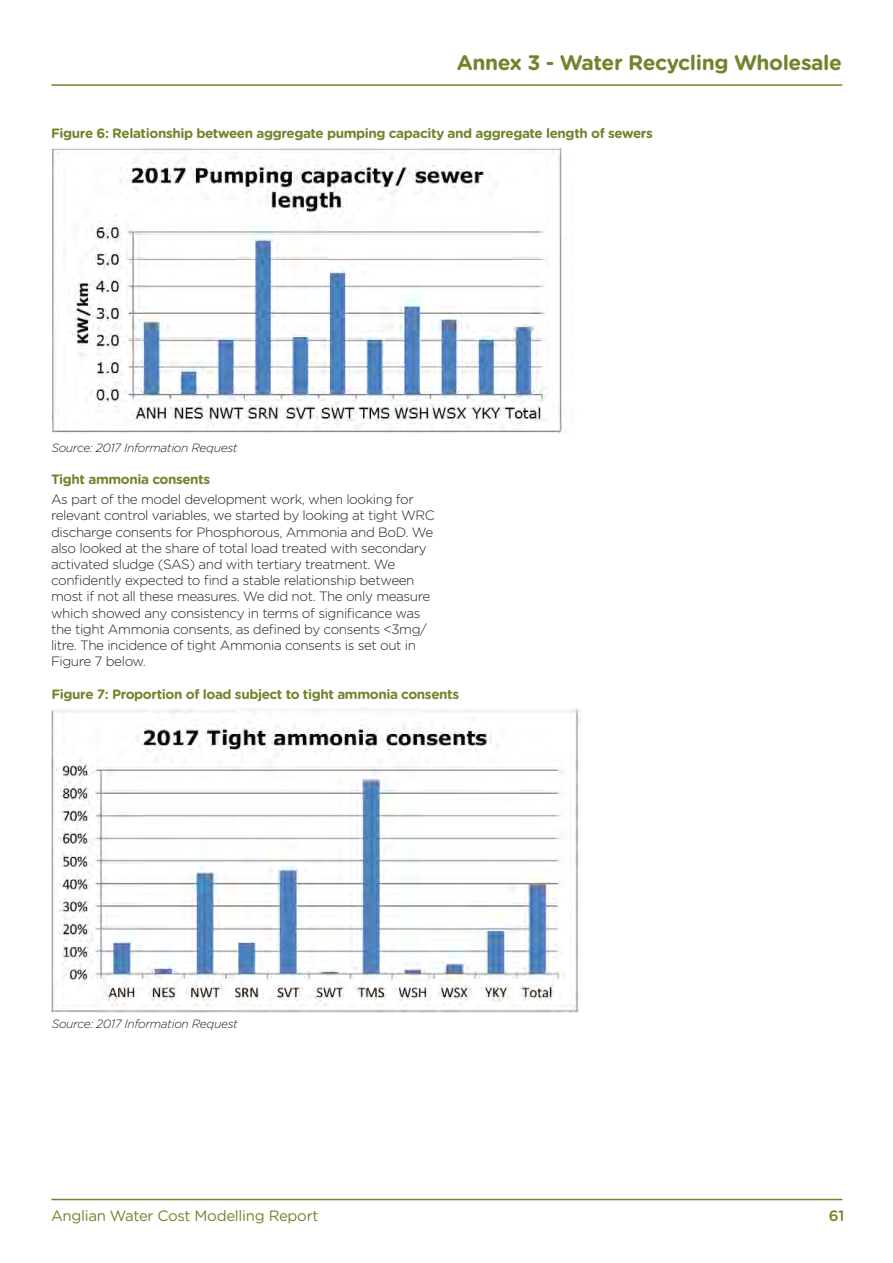
<style>
.page{position:relative;width:893px;height:1263px;background:#fff}
.page>*{position:absolute;margin:0;border:0;box-sizing:border-box;transform-origin:0 0}
.t1{font:700 21px "Gotham Rounded";letter-spacing:-.02em;color:#6f852c}
.t2{font:15px "Gotham Rounded";letter-spacing:-.02em;color:#6f852c}
.t3{font:500 15px "Gotham Rounded";color:#6f852c}
.t4{font:300 13.5px/16.2px "Gotham Rounded";letter-spacing:-.03em;color:#231f20}
.t5{font:700 13.5px "Gotham Rounded";letter-spacing:-.03em;color:#6f852c}
.Orange_header{font:italic 300 12px "Gotham Rounded";letter-spacing:-.03em;color:#231f20}
</style>
<div class="page">
<hr style="left:51px;top:84px;width:791px;height:2px;background:#6f852c">
<hr style="left:51px;top:1199px;width:791px;height:1px;background:#6f852c">
<img style="left:52px;top:148px;width:514px;height:285px">
<img style="left:51px;top:708px;width:529px;height:304px">
<h1 class="t1" style="left:457px;top:47px;width:387px">Annex 3 - Water Recycling Wholesale</h1>
<p class="t5" style="left:51px;top:123px;width:603px">Figure 6: Relationship between aggregate pumping capacity and aggregate length of sewers</p>
<p class="Orange_header" style="left:51px;top:440px;width:188px">Source: 2017 Information Request</p>
<p class="t5" style="left:51px;top:469px;width:161px">Tight ammonia consents</p>
<p class="t4" style="left:51px;top:491px;width:385px">As part of the model development work, when looking for relevant control variables, we started by looking at tight WRC discharge consents for Phosphorous, Ammonia and BoD. We also looked at the share of total load treated with secondary activated sludge (SAS) and with tertiary treatment. We confidently expected to find a stable relationship between most if not all these measures. We did not. The only measure which showed any consistency in terms of significance was the tight Ammonia consents, as defined by consents &lt;3mg/ litre. The incidence of tight Ammonia consents is set out in Figure 7 below.</p>
<p class="t5" style="left:51px;top:685px;width:409px">Figure 7: Proportion of load subject to tight ammonia consents</p>
<p class="Orange_header" style="left:52px;top:1016px;width:188px">Source: 2017 Information Request</p>
<p class="t2" style="left:51px;top:1205px;width:269px">Anglian Water Cost Modelling Report</p>
<p class="t3" style="left:829px;top:1205px;width:17px">61</p>
</div>
